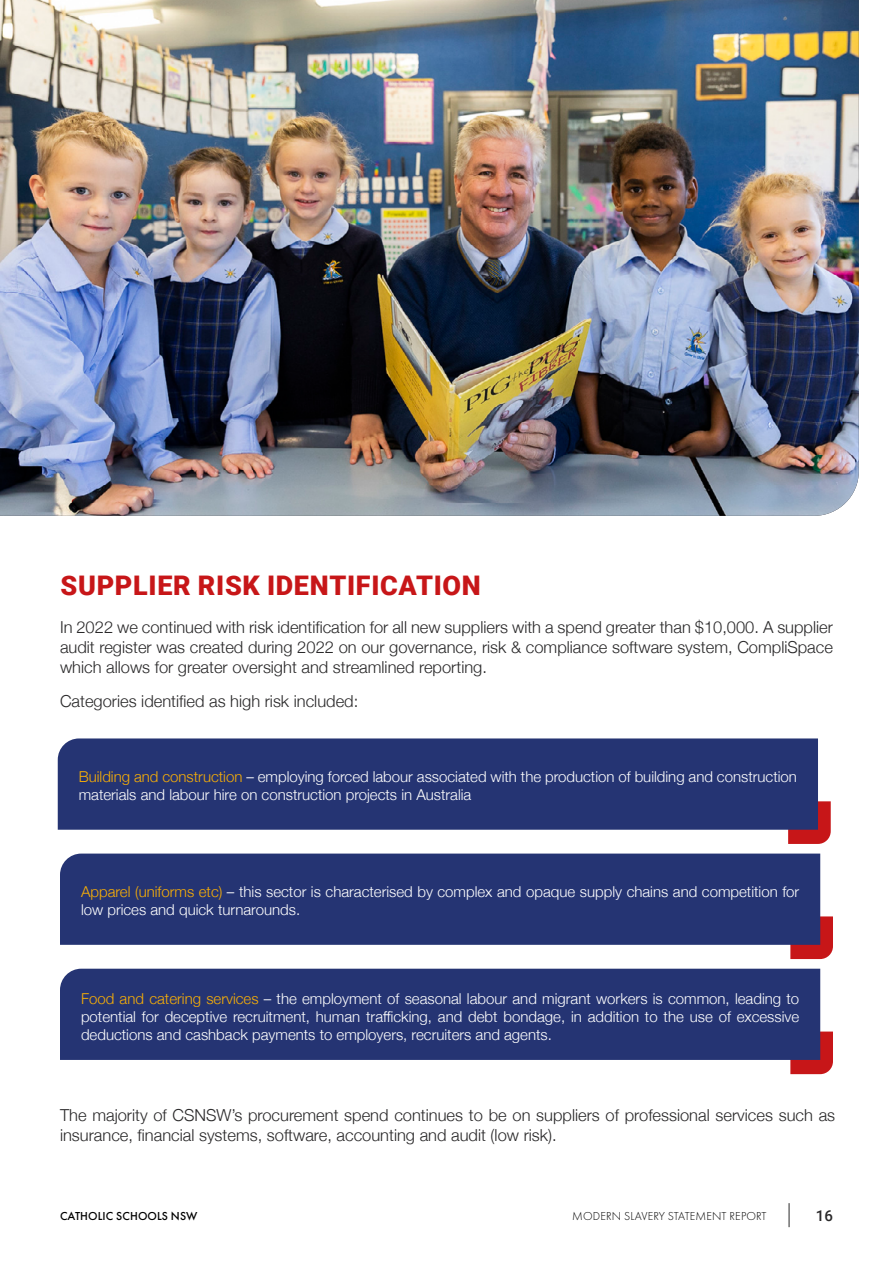
<style>
.page{position:relative;width:893px;height:1263px;background:#fff}
.page>*{position:absolute;margin:0;border:0;box-sizing:border-box;transform-origin:0 0}
.t1{font:900 27px "Roboto";letter-spacing:.025em;color:#c71618}
.t2{font:300 16.5px/19.8px "Helvetica Neue";color:#292829;text-align:justify}
.t3{font:300 15px/18px "Helvetica Neue";color:#fff}
.t4{font:500 15px "Roboto";color:#292829}
.t5{font:300 12px "Futura PT";letter-spacing:.01em;color:#000}
.t6{font:500 12px "Futura PT";letter-spacing:.01em;color:#000}
.s1{color:#f9af06}
</style>
<div class="page">
<svg style="left:790px;top:1031px;width:43px;height:43px"></svg>
<div style="left:60px;top:969px;width:760px;height:91px;background:#253473"></div>
<svg style="left:790px;top:916px;width:43px;height:43px"></svg>
<div style="left:60px;top:853px;width:760px;height:92px;background:#253473"></div>
<svg style="left:788px;top:801px;width:43px;height:43px"></svg>
<div style="left:58px;top:738px;width:760px;height:92px;background:#253473"></div>
<img style="left:0;top:0;width:859px;height:516px">
<svg style="left:789px;top:1203px;width:1px;height:24px"></svg>
<h1 class="t1" style="left:60px;top:567px;width:422px">SUPPLIER RISK IDENTIFICATION</h1>
<p class="t2" style="left:60px;top:616px;width:774px">In 2022 we continued with risk identification for all new suppliers with a spend greater than $10,000. A supplier audit register was created during 2022 on our governance, risk &amp; compliance software system, CompliSpace which allows for greater oversight and streamlined reporting.</p>
<p class="t2" style="left:60px;top:690px;width:300px">Categories identified as high risk included:</p>
<p class="t3" style="left:79px;top:767px;width:720px"><span class="s1">Building and construction</span> – employing forced labour associated with the production of building and construction materials and labour hire on construction projects in Australia</p>
<p class="t3" style="left:81px;top:882px;width:720px"><span class="s1">Apparel (uniforms etc)</span> – this sector is characterised by complex and opaque supply chains and competition for low prices and quick turnarounds.</p>
<p class="t3" style="left:81px;top:988px;width:720px;text-align:justify"><span class="s1">Food and catering services</span> – the employment of seasonal labour and migrant workers is common, leading to potential for deceptive recruitment, human trafficking, and debt bondage, in addition to the use of excessive deductions and cashback payments to employers, recruiters and agents.</p>
<p class="t2" style="left:60px;top:1104px;width:777px">The majority of CSNSW’s procurement spend continues to be on suppliers of professional services such as insurance, financial systems, software, accounting and audit (low risk).</p>
<p class="t6" style="left:60px;top:1208px;width:139px">CATHOLIC SCHOOLS NSW</p>
<p class="t5" style="left:572px;top:1209px;width:196px">MODERN SLAVERY STATEMENT REPORT</p>
<p class="t4" style="left:816px;top:1205px;width:19px">16</p>
</div>
